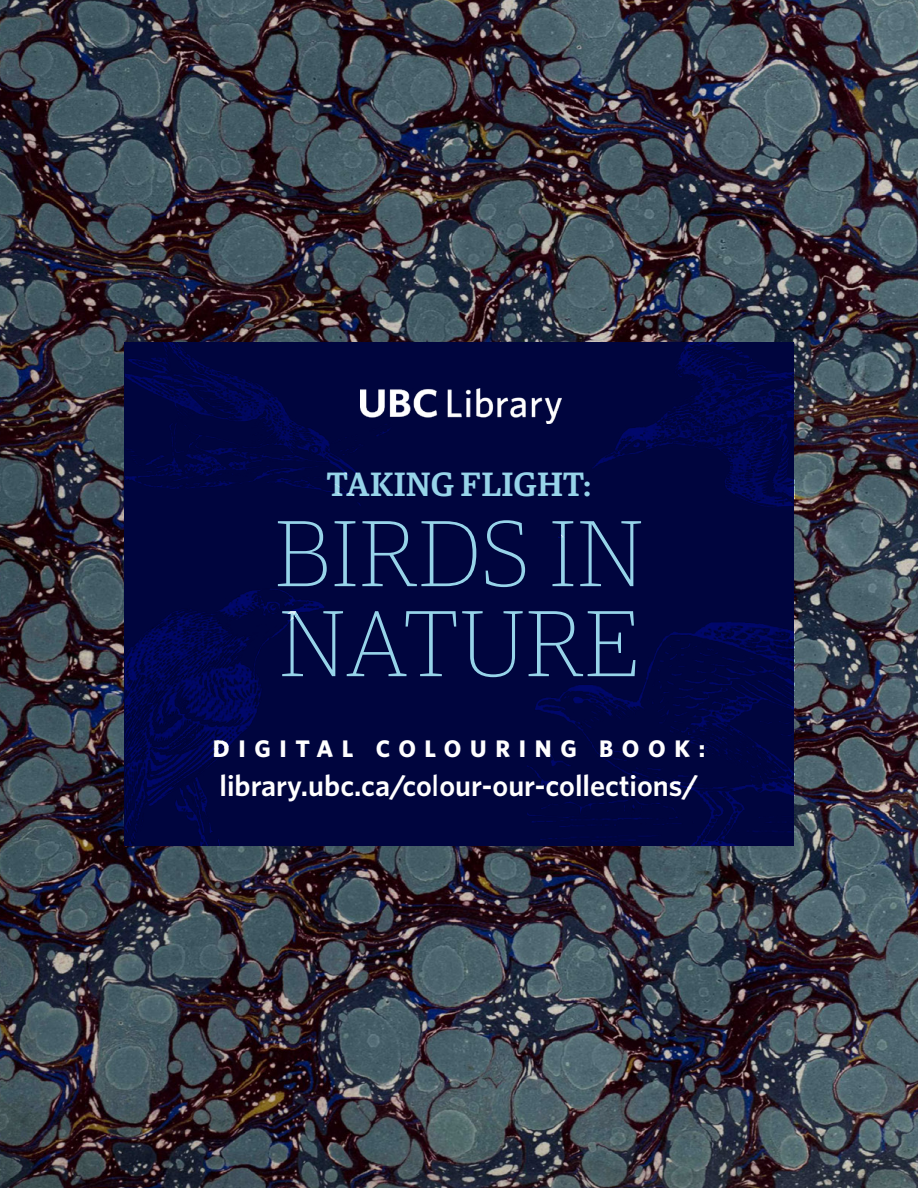
<style>
.page{position:relative;width:918px;height:1188px;background:#fff}
.page>*{position:absolute;margin:0;border:0;box-sizing:border-box;transform-origin:0 0}
.t1{font:100 93.75px/90px "Guardian Egyp";letter-spacing:.02em;color:#97d4e9}
.t2{font:500 33.75px "Guardian Egyp";letter-spacing:.02em;color:#97d4e9}
.t3{font:600 30px "Whitney";color:#fff}
.t4{font:700 24px "Whitney";letter-spacing:.36em;color:#fff}
</style>
<div class="page">
<img style="left:1px;top:0;width:917px;height:1188px">
<div style="left:124px;top:342px;width:670px;height:504px;background:#00053e"></div>
<img style="left:400px;top:388px;width:158px;height:35px">
<img style="left:125px;top:589px;width:199px;height:257px">
<img style="left:527px;top:622px;width:267px;height:224px">
<img style="left:558px;top:342px;width:236px;height:195px">
<img style="left:125px;top:342px;width:275px;height:164px">
<p class="t2" style="left:327px;top:460px;width:266px">TAKING FLIGHT:</p>
<h1 class="t1" style="left:275px;top:504px;width:370px">BIRDS IN<br>NATURE</h1>
<p class="t4" style="left:213px;top:732px;width:494px">DIGITAL COLOURING BOOK:</p>
<p class="t3" style="left:220px;top:765px;width:480px">library.ubc.ca/colour-our-collections/</p>
</div>
